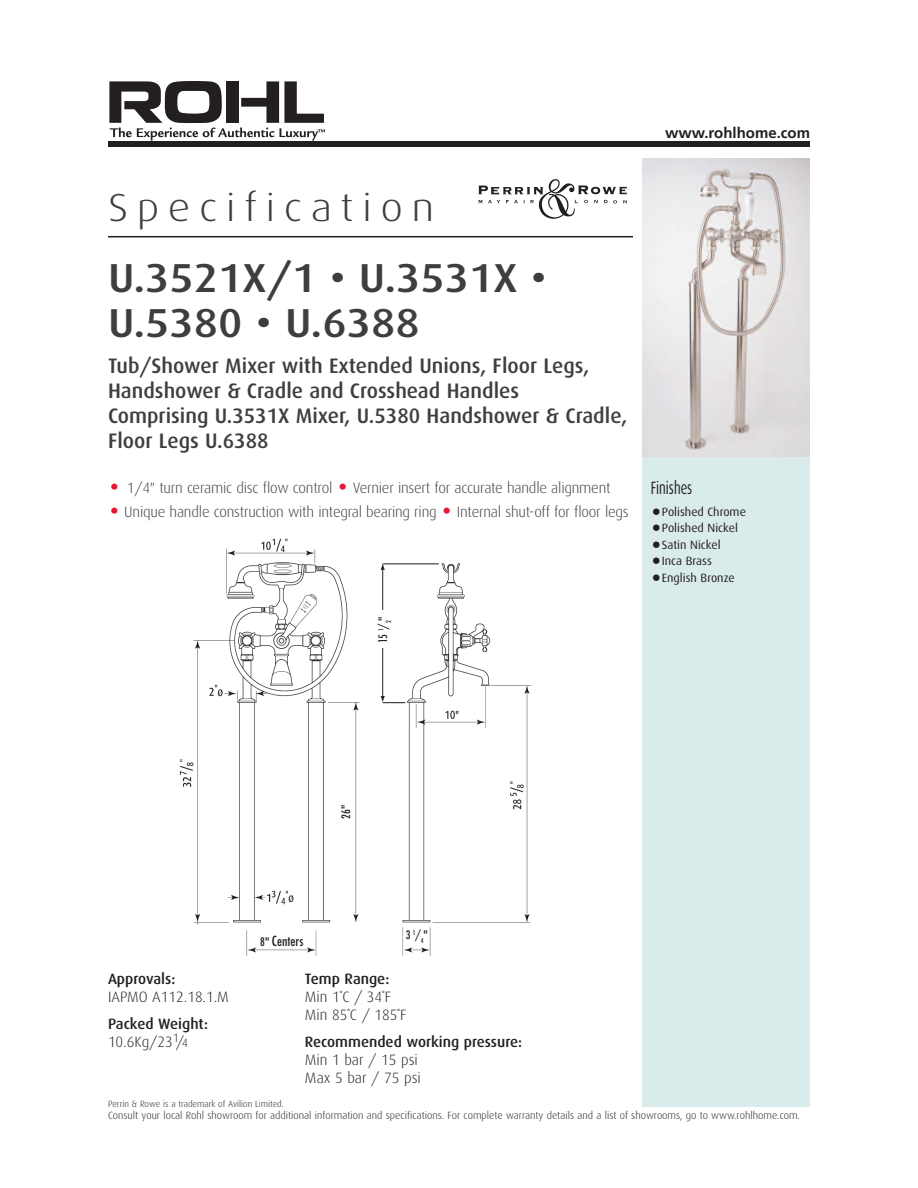
<style>
.page{position:relative;width:918px;height:1188px;background:#fff}
.page>*{position:absolute;margin:0;border:0;box-sizing:border-box;transform-origin:0 0}
.t1{font:500 40.5px/45px "Dax";color:#3e3e3f;scale:1.1 1}
.t2{font:300 39px "Dax";letter-spacing:.19em;color:#3e3e3f;scale:1.15 1}
.t3{font:500 21px/25.2px "Dax";color:#3e3e3f}
.t4{font:17.85px "Dax";color:#231f20;scale:.7 1}
.t5{font:300 15px "Dax";letter-spacing:-.015em;color:#3e3e3f}
.t6{font:500 15px/18px "Dax";color:#231f20}
.t7{font:300 15px/18px "Dax";color:#231f20}
.t8{font:700 15px "Frutiger";color:#231f20}
.t9{font:500 condensed 13.5px "Futura";color:#231f20}
.t10{font:12px "Dax";color:#231f20}
.t11{font:500 condensed 11.4px "Futura";color:#231f20}
.t12{font:300 10.5px "Dax";color:#231f20}
.t13{font:300 9px "Dax";color:#231f20}
.s1{font-size:43.5px;color:#e51836}
.s2{font-size:34.5px}
.s3{font-weight:300}
.s4{font-weight:300;font-size:12px}
.s5{font-size:11.4px}
</style>
<div class="page">
<div style="left:643px;top:158px;width:167px;height:949px;background:#daebeb"></div>
<svg style="left:478px;top:179px;width:149px;height:40px"></svg>
<svg style="left:109px;top:81px;width:216px;height:60px"></svg>
<div style="left:108px;top:141px;width:702px;height:6px;background:#231f20"></div>
<img style="left:643px;top:158px;width:167px;height:298px">
<hr style="left:108px;top:236px;width:525px;height:1px;background:#231f20">
<img style="left:179px;top:538px;width:353px;height:418px">
<hr style="left:382px;top:568px;width:1px;height:129px;background:#231f20">
<svg style="left:381px;top:563px;width:4px;height:7px"></svg>
<div style="left:373px;top:610px;width:23px;height:37px;background:#fff"></div>
<div style="left:508px;top:610px;width:16px;height:25px;background:#fff"></div>
<div style="left:337px;top:788px;width:16px;height:35px;background:#fff"></div>
<div style="left:254px;top:931px;width:25px;height:16px;background:#fff"></div>
<div style="left:265px;top:932px;width:12px;height:16px;background:#fff"></div>
<div style="left:280px;top:932px;width:33px;height:15px;background:#fff"></div>
<div style="left:406px;top:929px;width:21px;height:17px;background:#fff"></div>
<div style="left:462px;top:560px;width:72px;height:7px;background:#fff"></div>
<div style="left:513px;top:563px;width:24px;height:122px;background:#fff"></div>
<hr style="left:383px;top:564px;width:56px;height:1px;background:#231f20">
<svg style="left:381px;top:696px;width:24px;height:7px"></svg>
<h2 class="t2" style="left:108px;top:194px;width:285px">Specification</h2>
<h1 class="t1" style="left:108px;top:258px;width:400px">U.3521X/1 • U.3531X •<br>U.5380 • U.6388</h1>
<h3 class="t3" style="left:108px;top:354px;width:521px">Tub/Shower Mixer with Extended Unions, Floor Legs, Handshower &amp; Cradle and Crosshead Handles<br>Comprising U.3531X Mixer, U.5380 Handshower &amp; Cradle, Floor Legs U.6388</h3>
<p class="t5" style="left:108px;top:483px;width:504px"><span class="s1">•</span> 1/4" turn ceramic disc flow control <span class="s1">•</span> Vernier insert for accurate handle alignment</p>
<p class="t5" style="left:108px;top:507px;width:522px"><span class="s1">•</span> Unique handle construction with integral bearing ring <span class="s1">•</span> Internal shut-off for floor legs</p>
<p class="t11" style="left:376px;top:643px;width:23px;rotate:-90deg">15 <sup>1</sup>/<sub>2</sub></p>
<p class="t8" style="left:665px;top:127px;width:146px">www.rohlhome.com</p>
<p class="t4" style="left:651px;top:480px;width:61px">Finishes</p>
<p class="t10" style="left:651px;top:506px;width:97px"><span class="s2">•</span>Polished Chrome</p>
<p class="t10" style="left:651px;top:523px;width:89px"><span class="s2">•</span>Polished Nickel</p>
<p class="t10" style="left:651px;top:539px;width:71px"><span class="s2">•</span>Satin Nickel</p>
<p class="t10" style="left:651px;top:556px;width:63px"><span class="s2">•</span>Inca Brass</p>
<p class="t10" style="left:651px;top:572px;width:86px"><span class="s2">•</span>English Bronze</p>
<p class="t11" style="left:339px;top:819px;width:11px;rotate:-90deg">26</p>
<p class="t6" style="left:108px;top:971px;width:69px">Approvals:</p>
<p class="t7" style="left:108px;top:990px;width:122px">IAPMO A112.18.1.M</p>
<p class="t6" style="left:108px;top:1015px;width:102px">Packed Weight:<br><span class="s3">10.6Kg/23</span><sup>1</sup><span class="s3">/</span><span class="s4">4</span></p>
<p class="t9" style="left:260px;top:932px;width:45px"><span class="s5">8"</span> enters</p>
<p class="t11" style="left:416px;top:928px;width:8px">/</p>
<p class="t6" style="left:305px;top:971px;width:86px">Temp Range:</p>
<p class="t7" style="left:305px;top:990px;width:103px">Min 1˚C / 34˚F<br>Min 85˚C / 185˚F</p>
<p class="t6" style="left:305px;top:1033px;width:219px">Recommended working pressure:</p>
<p class="t7" style="left:305px;top:1052px;width:118px">Min 1 bar / 15 psi<br>Max 5 bar / 75 psi</p>
<p class="t13" style="left:108px;top:1101px;width:177px">Perrin &amp; Rowe is a trademark of Avilion Limited.</p>
<p class="t12" style="left:108px;top:1112px;width:694px">Consult your local Rohl showroom for additional information and specifications. For complete warranty details and a list of showrooms, go to www.rohlhome.com.</p>
</div>
